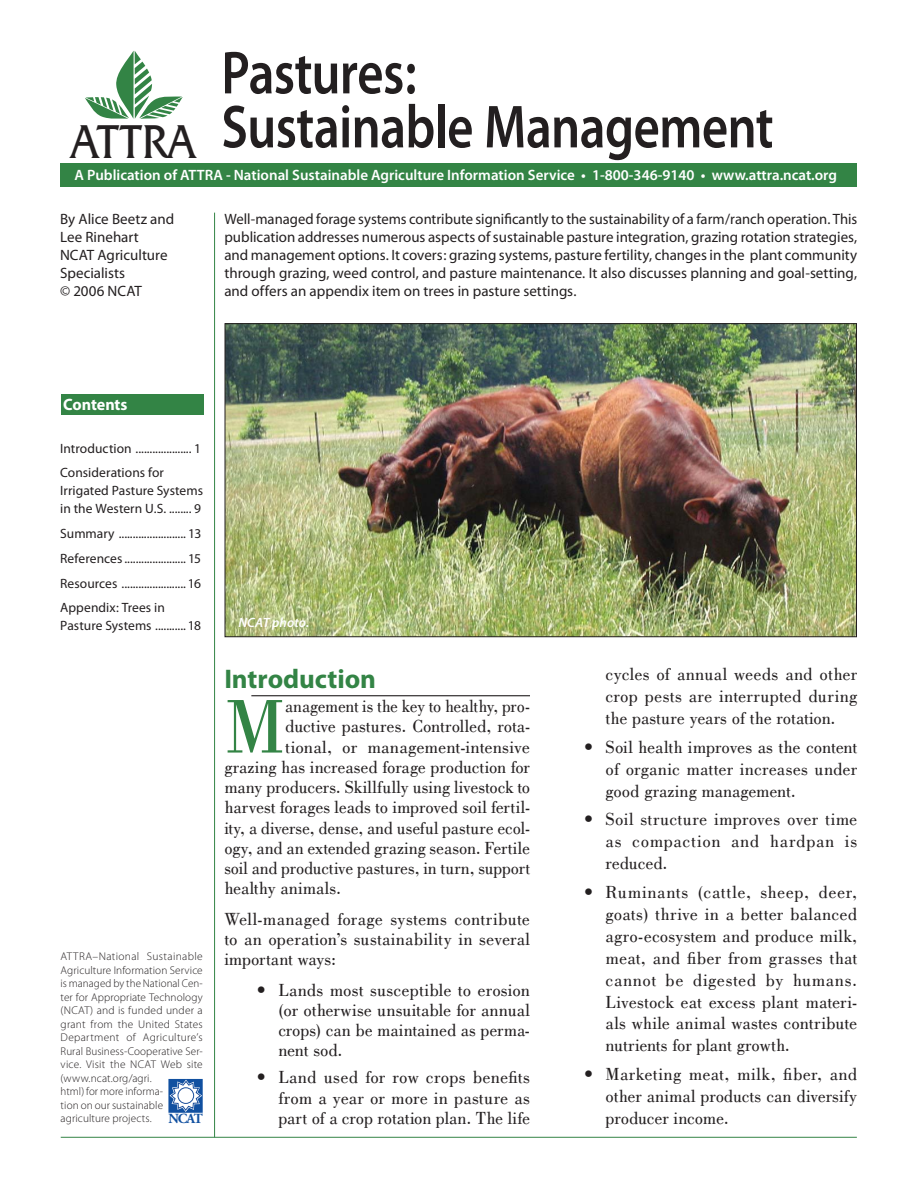
<style>
.page{position:relative;width:918px;height:1188px;background:#fff}
.page>*{position:absolute;margin:0;border:0;box-sizing:border-box;transform-origin:0 0}
.t1{font:78.6px "Bodoni";color:#338445}
.t2{font:600 61.2px/54px "Myriad Pro";letter-spacing:-.01em;color:#231f20;scale:.83 1}
.t3{font:48.75px "Friz Quadrata IT Cby BT";letter-spacing:-.025em;color:#231f20;scale:.91 1}
.t4{font:700 27px "Myriad Pro";letter-spacing:-.005em;color:#338445}
.t5{font:18px/21.9px "Bodoni";letter-spacing:.005em;color:#231f20;text-align:justify}
.t6{font:700 16.5px "Myriad Pro";letter-spacing:-.005em;color:#fff}
.t7{font:15px/18px "Myriad";color:#231f20;text-align:justify}
.t8{font:600 15px "Myriad Pro";color:#fff}
.t9{font:15px/18px "Myriad Pro";color:#231f20}
.t10{font:13.5px/24.8px "Myriad Pro";letter-spacing:.005em;color:#231f20}
.t11{font:italic 600 13.5px "Myriad Pro";letter-spacing:.005em;color:#fff}
.t12{font:300 11.25px/13.5px "Myriad Pro";letter-spacing:.01em;color:#231f20}
</style>
<div class="page">
<hr style="left:214px;top:213px;width:1px;height:924px;background:#338445">
<hr style="left:251px;top:695px;width:279px;height:1px;background:#231f20">
<div style="left:61px;top:164px;width:796px;height:23px;background:#338445"></div>
<hr style="left:61px;top:1137px;width:796px;height:1px;background:#338445">
<svg style="left:85px;top:51px;width:98px;height:68px"></svg>
<div style="left:61px;top:394px;width:142px;height:21px;background:#338445"></div>
<img style="left:227px;top:325px;width:628px;height:310px">
<svg style="left:168px;top:1079px;width:35px;height:34px"></svg>
<h3 class="t3" style="left:71px;top:112px;width:138px">ATTRA</h3>
<h2 class="t2" style="left:221px;top:52px;width:667px">Pastures:<br>Sustainable Management</h2>
<p class="t8" style="left:75px;top:169px;width:764px">A Publication of ATTRA - National Sustainable Agriculture Information Service • 1-800-346-9140 • www.attra.ncat.org</p>
<p class="t9" style="left:60px;top:211px;width:116px">By Alice Beetz and<br>Lee Rinehart<br>NCAT Agriculture<br>Specialists<br>© 2006 NCAT</p>
<p class="t6" style="left:63px;top:398px;width:66px">Contents</p>
<p class="t7" style="left:224px;top:211px;width:634px">Well-managed forage systems contribute significantly to the sustainability of a farm/ranch operation. This publication addresses numerous aspects of sustainable pasture integration, grazing rotation strategies, and management options. It covers: grazing systems, pasture fertility, changes in the plant community through grazing, weed control, and pasture maintenance. It also discusses planning and goal-setting, and offers an appendix item on trees in pasture settings.</p>
<p class="t10" style="left:60px;top:437px;width:143px">Introduction .................... 1<br>Considerations for</p>
<p class="t10" style="left:60px;top:483px;width:144px;line-height:18px">Irrigated Pasture Systems in the Western U.S. ........ 9</p>
<p class="t10" style="left:60px;top:522px;width:143px;text-align:justify">Summary ........................ 13<br>References ...................... 15<br>Resources ....................... 16<br>Appendix: Trees in</p>
<p class="t10" style="left:60px;top:615px;width:142px">Pasture Systems ........... 18</p>
<p class="t11" style="left:238px;top:618px;width:73px">NCAT photo.</p>
<p class="t12" style="left:61px;top:951px;width:144px">ATTRA–National Sustainable<br>Agriculture Information Service is managed by the National Cen&shy;ter for Appropriate Technology (NCAT) and is funded under a grant from the United States<br>Department of Agriculture’s<br>Rural Business-Cooperative Ser&shy;vice. Visit the NCAT Web site (www.ncat.org/agri.<br>html) for more informa-<br>tion on our sustainable agriculture projects.</p>
<h3 class="t4" style="left:224px;top:669px;width:153px">Introduction</h3>
<h1 class="t1" style="left:224px;top:681px;width:62px">M</h1>
<p class="t5" style="left:285px;top:695px;width:246px">anagement is the key to healthy, pro-</p>
<p class="t5" style="left:285px;top:716px;width:246px">ductive pastures. Controlled, rota-</p>
<p class="t5" style="left:285px;top:736px;width:246px">tional, or management-intensive</p>
<p class="t5" style="left:224px;top:756px;width:307px">grazing has increased forage production for</p>
<p class="t5" style="left:224px;top:776px;width:307px">many producers. Skillfully using livestock to</p>
<p class="t5" style="left:224px;top:797px;width:307px">harvest forages leads to improved soil fertil-</p>
<p class="t5" style="left:224px;top:817px;width:307px">ity, a diverse, dense, and useful pasture ecol-</p>
<p class="t5" style="left:224px;top:837px;width:307px">ogy, and an extended grazing season. Fertile</p>
<p class="t5" style="left:224px;top:857px;width:307px">soil and productive pastures, in turn, support</p>
<p class="t5" style="left:224px;top:878px;width:118px">healthy animals.</p>
<p class="t5" style="left:224px;top:909px;width:307px;line-height:20.2px">Well-managed forage systems contribute to an operation’s sustainability in several important ways:</p>
<p class="t5" style="left:278px;top:980px;width:253px;line-height:20.2px">Lands most susceptible to erosion (or otherwise unsuitable for annual crops) can be maintained as perma&shy;nent sod.</p>
<p class="t5" style="left:278px;top:1068px;width:253px;line-height:20.2px">Land used for row crops benefits from a year or more in pasture as part of a crop rotation plan. The life</p>
<p class="t5" style="left:257px;top:979px;width:10px">•</p>
<p class="t5" style="left:257px;top:1067px;width:10px">•</p>
<p class="t5" style="left:584px;top:736px;width:10px">•</p>
<p class="t5" style="left:584px;top:809px;width:10px">•</p>
<p class="t5" style="left:584px;top:881px;width:10px">•</p>
<p class="t5" style="left:584px;top:1063px;width:10px">•</p>
<p class="t5" style="left:606px;top:664px;width:253px">cycles of annual weeds and other crop pests are interrupted during the pasture years of the rotation.</p>
<p class="t5" style="left:606px;top:736px;width:253px">Soil health improves as the content of organic matter increases under good grazing management.</p>
<p class="t5" style="left:606px;top:809px;width:253px">Soil structure improves over time as compaction and hardpan is reduced.</p>
<p class="t5" style="left:606px;top:881px;width:253px">Ruminants (cattle, sheep, deer, goats) thrive in a better balanced agro-ecosystem and produce milk, meat, and fiber from grasses that cannot be digested by humans.<br>Livestock eat excess plant materi&shy;als while animal wastes contribute nutrients for plant growth.</p>
<p class="t5" style="left:606px;top:1063px;width:253px">Marketing meat, milk, fiber, and other animal products can diversify producer income.</p>
</div>
